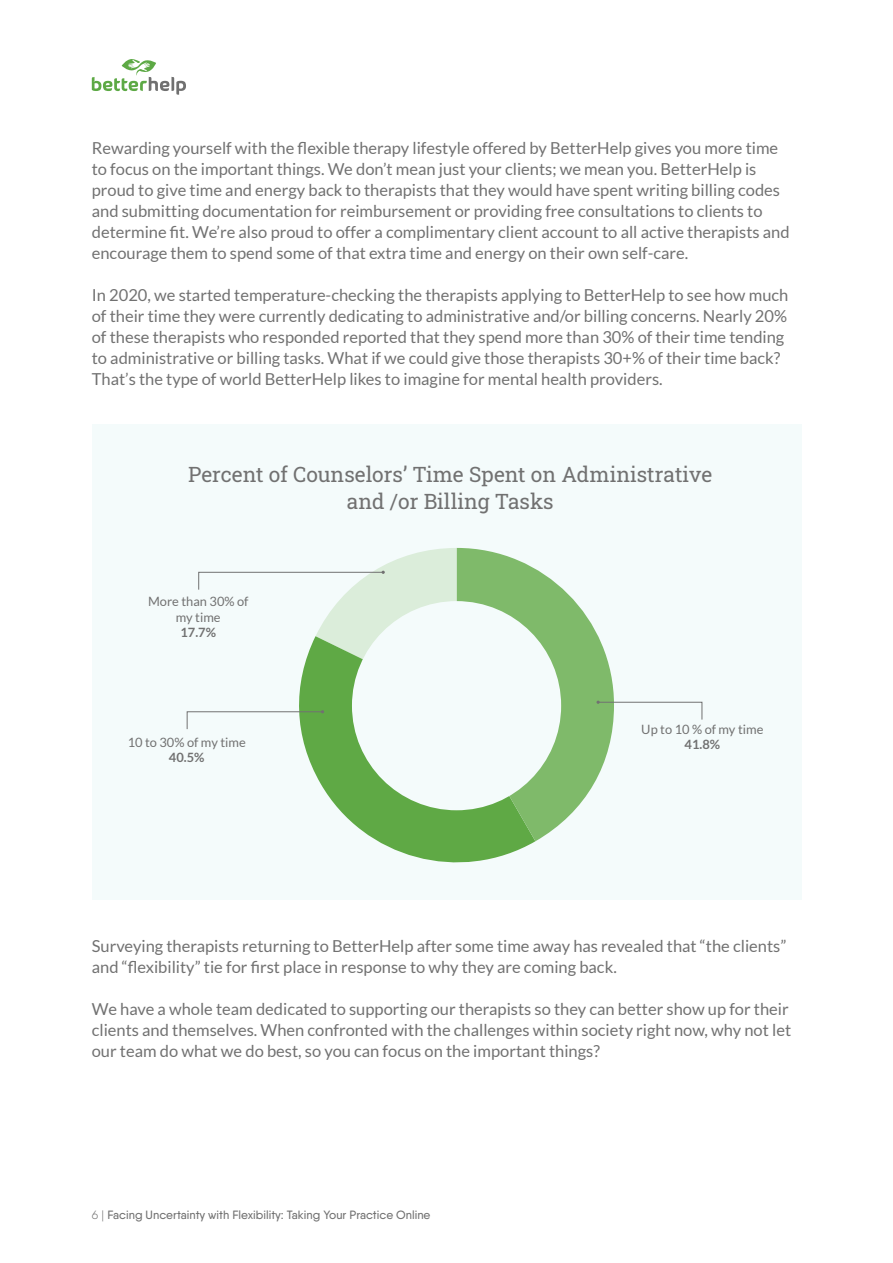
<style>
.page{position:relative;width:893px;height:1263px;background:#fff}
.page>*{position:absolute;margin:0;border:0;box-sizing:border-box;transform-origin:0 0}
.t1{font:21px/27px "Roboto Slab";color:#717171;text-align:center}
.t2{font:16.5px/21px "Lato";color:#717171}
.t3{font:12.9px/15.5px "Lato";color:#717171;text-align:center}
.t4{font:700 12.9px "Lato";color:#717171}
.t5{font:500 12px "Qanelas Soft";color:#717171}
.s1{font-weight:300}
</style>
<div class="page">
<svg style="left:92px;top:59px;width:94px;height:36px"></svg>
<div style="left:92px;top:424px;width:709px;height:475px;background:#f4fbfb"></div>
<svg style="left:301px;top:730px;width:234px;height:133px;fill:#5fa945"></svg>
<svg style="left:457px;top:548px;width:157px;height:293px;fill:#7fba6a"></svg>
<div style="left:352px;top:601px;width:209px;height:209px;background:#f4fbfb;border-radius:50%"></div>
<svg style="left:596px;top:701px;width:107px;height:19px"></svg>
<svg style="left:186px;top:548px;width:271px;height:182px"></svg>
<p class="t2" style="left:92px;top:137px;width:699px">Rewarding yourself with the flexible therapy lifestyle offered by BetterHelp gives you more time to focus on the important things. We don’t mean just your clients; we mean you. BetterHelp is proud to give time and energy back to therapists that they would have spent writing billing codes and submitting documentation for reimbursement or providing free consultations to clients to determine fit. We’re also proud to offer a complimentary client account to all active therapists and encourage them to spend some of that extra time and energy on their own self-care.</p>
<p class="t2" style="left:92px;top:284px;width:698px">In 2020, we started temperature-checking the therapists applying to BetterHelp to see how much of their time they were currently dedicating to administrative and/or billing concerns. Nearly 20% of these therapists who responded reported that they spend more than 30% of their time tending to administrative or billing tasks. What if we could give those therapists 30+% of their time back?<br>That’s the type of world BetterHelp likes to imagine for mental health providers.</p>
<p class="t1" style="left:188px;top:460px;width:525px">Percent of Counselors’ Time Spent on Administrative and /or Billing Tasks</p>
<p class="t3" style="left:148px;top:594px;width:102px">More than 30% of my time</p>
<p class="t4" style="left:181px;top:625px;width:37px">17.7%</p>
<p class="t3" style="left:128px;top:734px;width:120px">10 to 30% of my time</p>
<p class="t4" style="left:169px;top:750px;width:37px">40.5%</p>
<p class="t3" style="left:641px;top:721px;width:124px">Up to 10 % of my time</p>
<p class="t4" style="left:685px;top:737px;width:37px">41.8%</p>
<p class="t2" style="left:92px;top:936px;width:696px">Surveying therapists returning to BetterHelp after some time away has revealed that “the clients” and “flexibility” tie for first place in response to why they are coming back.</p>
<p class="t2" style="left:92px;top:999px;width:701px">We have a whole team dedicated to supporting our therapists so they can better show up for their clients and themselves. When confronted with the challenges within society right now, why not let our team do what we do best, so you can focus on the important things?</p>
<p class="t5" style="left:92px;top:1208px;width:340px"><span class="s1">6 |</span> Facing Uncertainty with Flexibility: Taking Your Practice Online</p>
</div>
